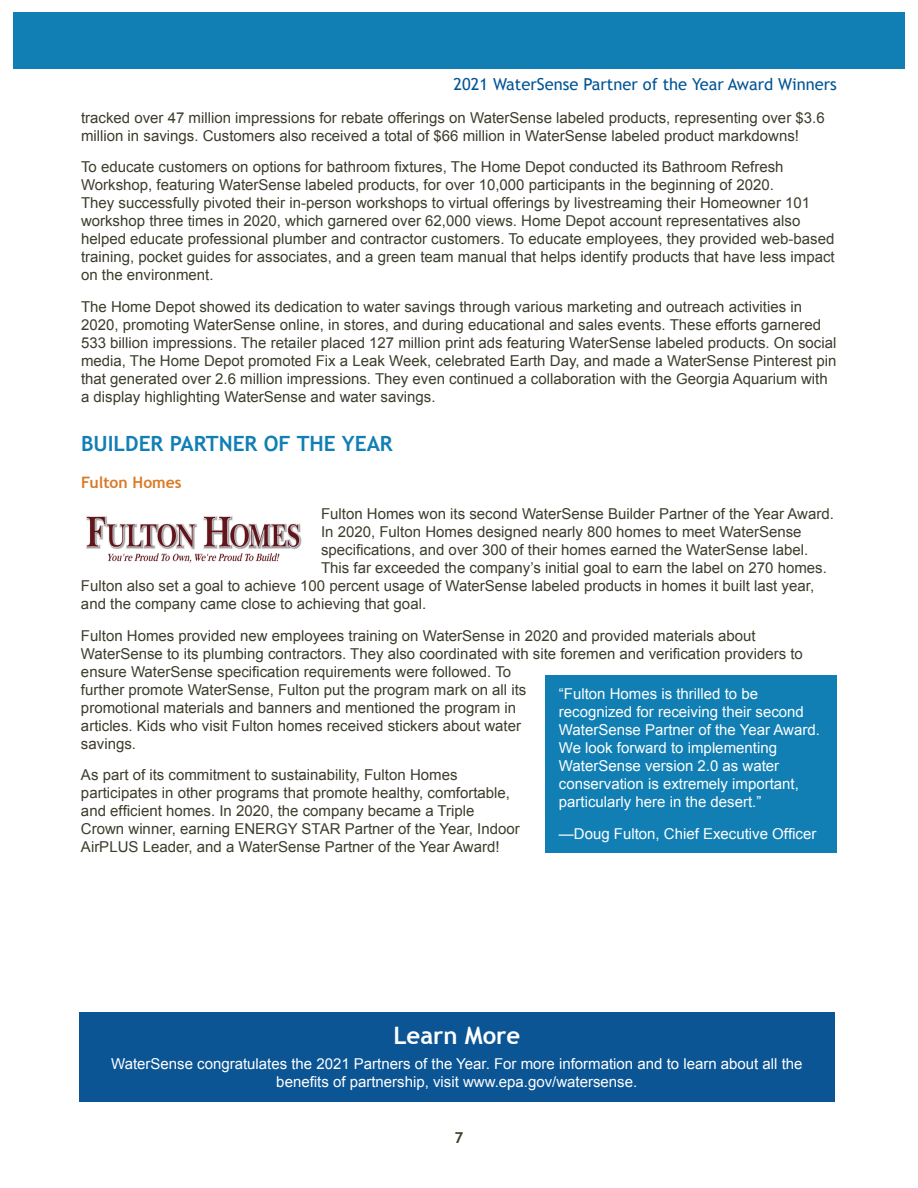
<style>
.page{position:relative;width:918px;height:1188px;background:#fff}
.page>*{position:absolute;margin:0;border:0;box-sizing:border-box;transform-origin:0 0}
.green_subhead{font:700 24px "Trebuchet MS";color:#fff}
.Blue_excellence_head{font:700 21px "Trebuchet MS";color:#117fb4}
.t1{font:16.5px "Trebuchet MS";color:#015494}
.green_subhead-2{font:700 15.75px "Trebuchet MS";color:#d97a27}
.black_body_text{font:15px/18px "Arial";color:#3e3c2b}
.black_body_text-2{font:15px/18px "Arial";color:#fff}
.green_subhead-3{font:15px/18px "Arial";color:#fff;text-align:center}
.t2{font:700 15px "Trebuchet MS";color:#3e3c2b}
</style>
<div class="page">
<div style="left:14px;top:12px;width:891px;height:56px;background:#117fb4"></div>
<div style="left:79px;top:1012px;width:756px;height:89px;background:#0b5595"></div>
<img style="left:86px;top:516px;width:216px;height:47px">
<div style="left:545px;top:675px;width:292px;height:177px;background:#117fb4"></div>
<p class="t1" style="left:453px;top:75px;width:385px">2021 WaterSense Partner of the Year Award Winners</p>
<p class="black_body_text" style="left:81px;top:109px;width:745px">tracked over 47 million impressions for rebate offerings on WaterSense labeled products, representing over $3.6 million in savings. Customers also received a total of $66 million in WaterSense labeled product markdowns!</p>
<p class="black_body_text" style="left:81px;top:158px;width:755px">To educate customers on options for bathroom fixtures, The Home Depot conducted its Bathroom Refresh Workshop, featuring WaterSense labeled products, for over 10,000 participants in the beginning of 2020.<br>They successfully pivoted their in-person workshops to virtual offerings by livestreaming their Homeowner 101 workshop three times in 2020, which garnered over 62,000 views. Home Depot account representatives also helped educate professional plumber and contractor customers. To educate employees, they provided web-based training, pocket guides for associates, and a green team manual that helps identify products that have less impact on the environment.</p>
<p class="black_body_text" style="left:81px;top:298px;width:757px">The Home Depot showed its dedication to water savings through various marketing and outreach activities in 2020, promoting WaterSense online, in stores, and during educational and sales events. These efforts garnered 533 billion impressions. The retailer placed 127 million print ads featuring WaterSense labeled products. On social media, The Home Depot promoted Fix a Leak Week, celebrated Earth Day, and made a WaterSense Pinterest pin that generated over 2.6 million impressions. They even continued a collaboration with the Georgia Aquarium with a display highlighting WaterSense and water savings.</p>
<p class="Blue_excellence_head" style="left:81px;top:431px;width:313px">BUILDER PARTNER OF THE YEAR</p>
<p class="green_subhead-2" style="left:81px;top:472px;width:102px">Fulton Homes</p>
<p class="black_body_text" style="left:321px;top:505px;width:514px">Fulton Homes won its second WaterSense Builder Partner of the Year Award.</p>
<p class="black_body_text" style="left:321px;top:523px;width:482px">In 2020, Fulton Homes designed nearly 800 homes to meet WaterSense</p>
<p class="black_body_text" style="left:321px;top:541px;width:489px">specifications, and over 300 of their homes earned the WaterSense label.</p>
<p class="black_body_text" style="left:321px;top:559px;width:507px">This far exceeded the company’s initial goal to earn the label on 270 homes.</p>
<p class="black_body_text" style="left:81px;top:577px;width:735px">Fulton also set a goal to achieve 100 percent usage of WaterSense labeled products in homes it built last year,</p>
<p class="black_body_text" style="left:81px;top:595px;width:347px">and the company came close to achieving that goal.</p>
<p class="black_body_text" style="left:81px;top:627px;width:723px">Fulton Homes provided new employees training on WaterSense in 2020 and provided materials about WaterSense to its plumbing contractors. They also coordinated with site foremen and verification providers to ensure WaterSense specification requirements were followed. To<br>further promote WaterSense, Fulton put the program mark on all its<br>promotional materials and banners and mentioned the program in<br>articles. Kids who visit Fulton homes received stickers about water<br>savings.</p>
<p class="black_body_text" style="left:81px;top:766px;width:440px">As part of its commitment to sustainability, Fulton Homes participates in other programs that promote healthy, comfortable, and efficient homes. In 2020, the company became a Triple Crown winner, earning ENERGY STAR Partner of the Year, Indoor AirPLUS Leader, and a WaterSense Partner of the Year Award!</p>
<p class="black_body_text-2" style="left:559px;top:685px;width:262px">“Fulton Homes is thrilled to be recognized for receiving their second WaterSense Partner of the Year Award.<br>We look forward to implementing WaterSense version 2.0 as water conservation is extremely important, particularly here in the desert.”</p>
<p class="black_body_text-2" style="left:559px;top:825px;width:259px">—Doug Fulton, Chief Executive Officer</p>
<p class="green_subhead" style="left:393px;top:1021px;width:129px">Learn More</p>
<p class="green_subhead-3" style="left:111px;top:1055px;width:693px">WaterSense congratulates the 2021 Partners of the Year. For more information and to learn about all the benefits of partnership, visit www.epa.gov/watersense.</p>
<p class="t2" style="left:455px;top:1128px;width:10px">7</p>
</div>
